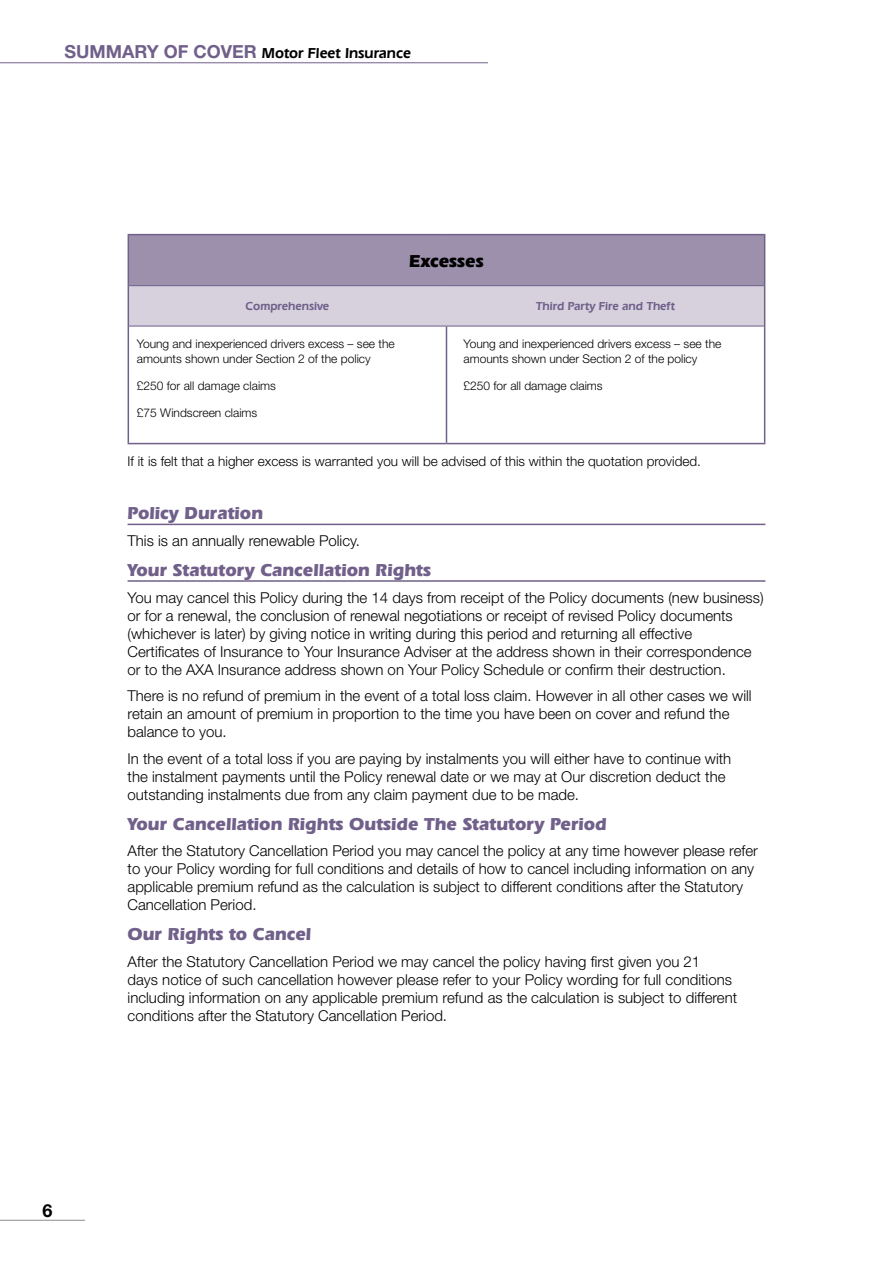
<style>
.page{position:relative;width:893px;height:1263px;background:#fff}
.page>*{position:absolute;margin:0;border:0;box-sizing:border-box;transform-origin:0 0}
.t1{font:700 18px "Eras IT Cby BT";color:#70608a}
.t2{font:700 18px "Eras IT Cby BT";color:#000}
.t3{font:700 18px "Helvetica Neue LT";color:#000}
.t4{font:300 15px/18px "Helvetica Neue LT";color:#000}
.t5{font:600 15px "Eras IT Cby BT";color:#000}
.t6{font:300 13.5px "Helvetica Neue LT";color:#000}
.t7{font:300 12px/14.4px "Helvetica Neue LT";color:#000}
.t8{font:600 12px "Eras IT Cby BT";color:#70608a}
.s1{font-family:"Helvetica Neue LT";font-weight:700;font-size:18px;color:#70608a}
</style>
<div class="page">
<hr style="left:0;top:62px;width:488px;height:1px;background:#70608a">
<hr style="left:0;top:1220px;width:85px;height:1px;background:#8b8c8d">
<div style="left:128px;top:235px;width:637px;height:51px;background:#9d90ad"></div>
<div style="left:129px;top:286px;width:635px;height:40px;background:#d6d1dd"></div>
<hr style="left:129px;top:285px;width:317px;height:1px;background:#70608a">
<hr style="left:446px;top:285px;width:318px;height:1px;background:#70608a">
<hr style="left:129px;top:326px;width:317px;height:1px;background:#70608a">
<hr style="left:446px;top:326px;width:318px;height:1px;background:#70608a">
<hr style="left:128px;top:235px;width:1px;height:51px;background:#70608a">
<hr style="left:764px;top:235px;width:1px;height:51px;background:#70608a">
<hr style="left:128px;top:286px;width:1px;height:40px;background:#70608a">
<hr style="left:764px;top:286px;width:1px;height:40px;background:#70608a">
<hr style="left:128px;top:326px;width:1px;height:117px;background:#70608a">
<hr style="left:764px;top:326px;width:1px;height:117px;background:#70608a">
<hr style="left:128px;top:234px;width:318px;height:1px;background:#70608a">
<hr style="left:446px;top:234px;width:319px;height:1px;background:#70608a">
<hr style="left:446px;top:326px;width:1px;height:117px;background:#70608a">
<hr style="left:128px;top:443px;width:318px;height:1px;background:#70608a">
<hr style="left:446px;top:443px;width:319px;height:1px;background:#70608a">
<hr style="left:128px;top:524px;width:637px;height:1px;background:#70608a">
<hr style="left:128px;top:580px;width:637px;height:2px;background:#70608a">
<p class="t5" style="left:64px;top:44px;width:348px"><span class="s1">SUMMARY OF COVER</span> Motor Fleet Insurance</p>
<p class="t3" style="left:43px;top:1199px;width:12px">6</p>
<p class="t2" style="left:409px;top:250px;width:76px">Excesses</p>
<p class="t8" style="left:246px;top:299px;width:85px">Comprehensive</p>
<p class="t8" style="left:536px;top:299px;width:140px">Third Party Fire and Theft</p>
<p class="t7" style="left:137px;top:336px;width:259px">Young and inexperienced drivers excess – see the amounts shown under Section 2 of the policy</p>
<p class="t7" style="left:137px;top:378px;width:141px">£250 for all damage claims</p>
<p class="t7" style="left:137px;top:405px;width:122px">£75 Windscreen claims</p>
<p class="t7" style="left:463px;top:336px;width:259px">Young and inexperienced drivers excess – see the amounts shown under Section 2 of the policy</p>
<p class="t7" style="left:463px;top:378px;width:141px">£250 for all damage claims</p>
<p class="t6" style="left:128px;top:453px;width:575px">If it is felt that a higher excess is warranted you will be advised of this within the quotation provided.</p>
<p class="t1" style="left:128px;top:502px;width:137px">Policy Duration</p>
<p class="t4" style="left:128px;top:531px;width:234px">This is an annually renewable Policy.</p>
<p class="t1" style="left:128px;top:559px;width:305px">Your Statutory Cancellation Rights</p>
<p class="t4" style="left:128px;top:588px;width:638px">You may cancel this Policy during the 14 days from receipt of the Policy documents (new business) or for a renewal, the conclusion of renewal negotiations or receipt of revised Policy documents (whichever is later) by giving notice in writing during this period and returning all effective Certificates of Insurance to Your Insurance Adviser at the address shown in their correspondence or to the AXA Insurance address shown on Your Policy Schedule or confirm their destruction.</p>
<p class="t4" style="left:128px;top:686px;width:626px">There is no refund of premium in the event of a total loss claim. However in all other cases we will retain an amount of premium in proportion to the time you have been on cover and refund the balance to you.</p>
<p class="t4" style="left:128px;top:749px;width:605px">In the event of a total loss if you are paying by instalments you will either have to continue with the instalment payments until the Policy renewal date or we may at Our discretion deduct the outstanding instalments due from any claim payment due to be made.</p>
<p class="t1" style="left:128px;top:812px;width:481px">Your Cancellation Rights Outside The Statutory Period</p>
<p class="t4" style="left:128px;top:841px;width:632px">After the Statutory Cancellation Period you may cancel the policy at any time however please refer to your Policy wording for full conditions and details of how to cancel including information on any applicable premium refund as the calculation is subject to different conditions after the Statutory Cancellation Period.</p>
<p class="t1" style="left:128px;top:923px;width:185px">Our Rights to Cancel</p>
<p class="t4" style="left:128px;top:952px;width:611px">After the Statutory Cancellation Period we may cancel the policy having first given you 21<br>days notice of such cancellation however please refer to your Policy wording for full conditions including information on any applicable premium refund as the calculation is subject to different conditions after the Statutory Cancellation Period.</p>
</div>
